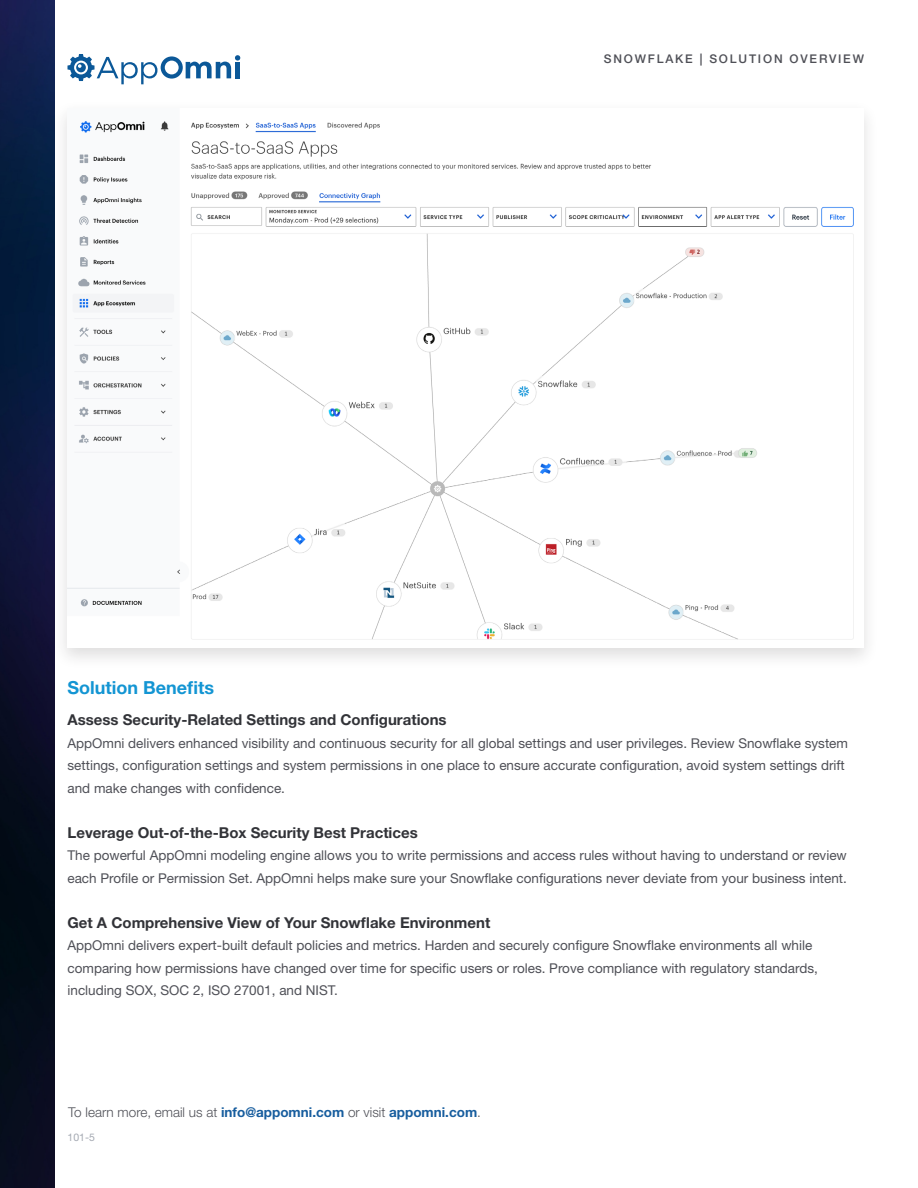
<style>
.page{position:relative;width:918px;height:1188px;background:#fff}
.page>*{position:absolute;margin:0;border:0;box-sizing:border-box;transform-origin:0 0}
.t1{font:700 18px "Helvetica Neue LT Std";color:#1395d3}
.t2{font:700 15px "Helvetica Neue LT Std";color:#323338}
.Content_9{font:13.5px/22.5px "Helvetica Neue LT Std";color:#4f5057}
.t3{font:300 13.5px "Helvetica Neue LT Std";color:#4f5057}
.t4{font:500 12px "Helvetica Neue LT Std";letter-spacing:.15em;color:#4f5057}
.Footnote{font:10.5px "Helvetica Neue LT Std";color:#a4a9b2}
.s1{font-weight:700;color:#175d9e}
</style>
<div class="page">
<svg style="left:68px;top:54px;width:172px;height:30px"></svg>
<img style="left:0;top:0;width:54px;height:1188px">
<div style="left:52px;top:99px;width:827px;height:571px;background:#231f20;opacity:.15"></div>
<img style="left:68px;top:108px;width:796px;height:540px">
<p class="t4" style="left:604px;top:51px;width:262px">SNOWFLAKE | SOLUTION OVERVIEW</p>
<h2 class="t1" style="left:68px;top:677px;width:148px">Solution Benefits</h2>
<h3 class="t2" style="left:68px;top:711px;width:381px">Assess Security-Related Settings and Configurations</h3>
<p class="Content_9" style="left:68px;top:731px;width:782px">AppOmni delivers enhanced visibility and continuous security for all global settings and user privileges. Review Snowflake system settings, configuration settings and system permissions in one place to ensure accurate configuration, avoid system settings drift and make changes with confidence.</p>
<h3 class="t2" style="left:68px;top:823px;width:352px">Leverage Out-of-the-Box Security Best Practices</h3>
<p class="Content_9" style="left:68px;top:844px;width:781px">The powerful AppOmni modeling engine allows you to write permissions and access rules without having to understand or review each Profile or Permission Set. AppOmni helps make sure your Snowflake configurations never deviate from your business intent.</p>
<h3 class="t2" style="left:68px;top:913px;width:424px">Get A Comprehensive View of Your Snowflake Environment</h3>
<p class="Content_9" style="left:68px;top:934px;width:752px">AppOmni delivers expert-built default policies and metrics. Harden and securely configure Snowflake environments all while comparing how permissions have changed over time for specific users or roles. Prove compliance with regulatory standards, including SOX, SOC 2, ISO 27001, and NIST.</p>
<p class="t3" style="left:68px;top:1104px;width:414px">To learn more, email us at <span class="s1">info@appomni.com</span> or visit <span class="s1">appomni.com</span>.</p>
<p class="Footnote" style="left:68px;top:1132px;width:29px">101-5</p>
</div>
